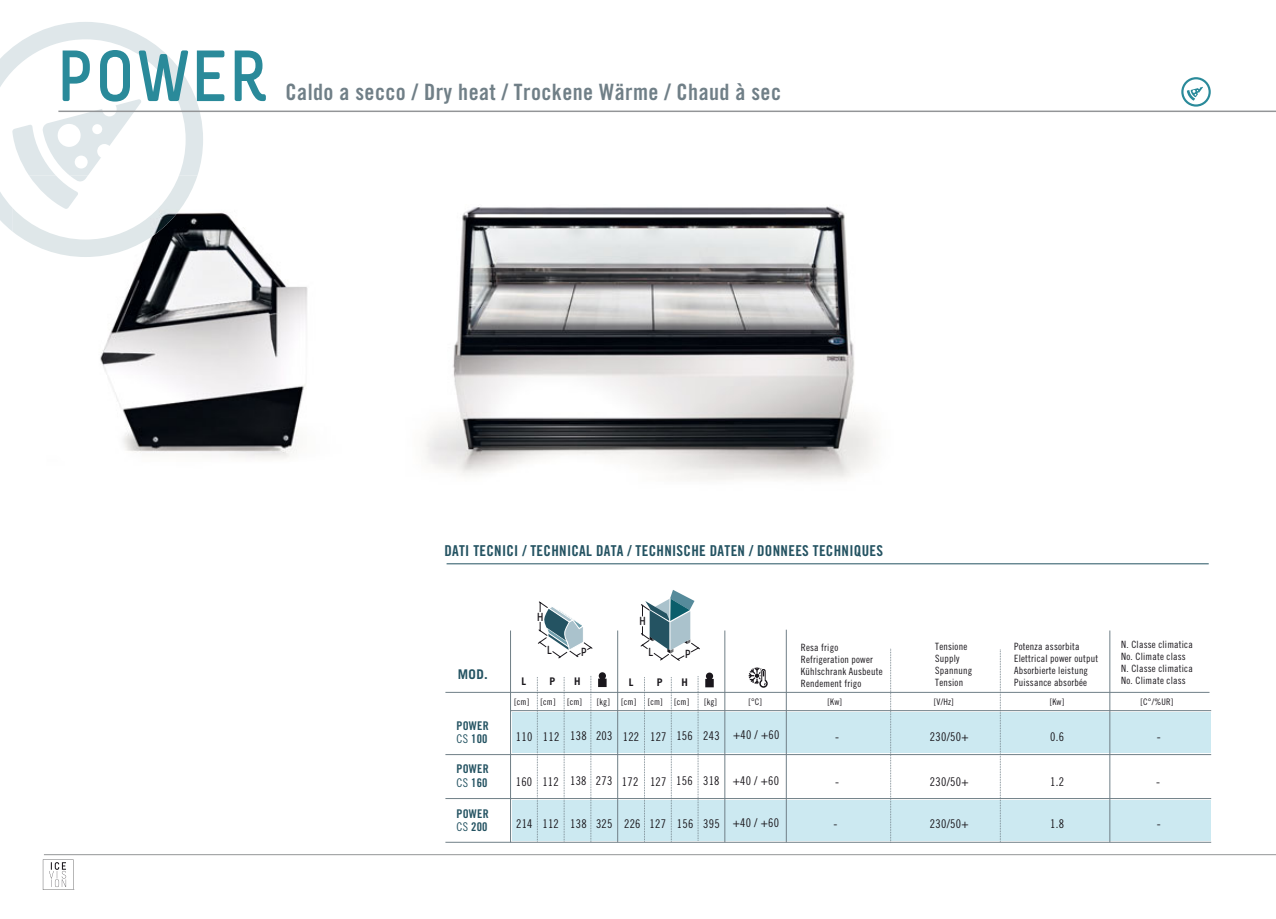
<style>
.page{position:relative;width:1276px;height:919px;background:#fff}
.page>*{position:absolute;margin:0;border:0;box-sizing:border-box;transform-origin:0 0}
.t1{font:700 72.15px "Melbourne";color:#2a8a9a}
.t2{font:22.5px "Trade Gothic Bold Cond Twenty";letter-spacing:.02em;color:#707f87}
.t3{font:15px "Trade Gothic Bold Cond Twenty";letter-spacing:.02em;color:#245362}
.t4{font:700 13.35px "Trade Gothic";color:#245362}
.t5{font:12px "Trade Gothic Cond Eighteen";letter-spacing:.02em;color:#1a171c}
.t6{font:12px/13.5px "Trade Gothic Bold Cond Twenty";letter-spacing:.02em;color:#245362}
.t7{font:700 11.7px "Melbourne";color:#1a171c}
.t8{font:700 10.5px "Trade Gothic";color:#1a171c}
.t9{font:10.05px/12px "Trade Gothic Cond Eighteen";letter-spacing:.02em;color:#1a171c}
.t10{font:9px "Trade Gothic Cond Eighteen";letter-spacing:.02em;color:#1a171c}
.s1{font-family:"Trade Gothic Cond Eighteen"}
</style>
<div class="page">
<img style="left:100px;top:212px;width:208px;height:247px">
<img style="left:425px;top:206px;width:450px;height:274px">
<img style="left:13px;top:232px;width:184px;height:25px">
<svg style="left:0;top:22px;width:203px;height:210px"></svg>
<img style="left:70px;top:175px;width:18px;height:6px">
<hr style="left:44px;top:854px;width:1232px;height:1px;background:#939597">
<svg style="left:43px;top:859px;width:30px;height:30px"></svg>
<hr style="left:58px;top:110px;width:1218px;height:2px;background:#939597">
<svg style="left:1181px;top:77px;width:29px;height:30px"></svg>
<hr style="left:446px;top:563px;width:762px;height:1px;background:#245362">
<div style="left:512px;top:800px;width:699px;height:40px;background:#cce9f1"></div>
<div style="left:512px;top:712px;width:699px;height:41px;background:#cce9f1"></div>
<svg style="left:590px;top:676px;width:1px;height:165px"></svg>
<hr style="left:445px;top:692px;width:764px;height:1px;background:#707f87">
<hr style="left:445px;top:754px;width:766px;height:1px;background:#707f87">
<hr style="left:445px;top:798px;width:766px;height:1px;background:#707f87">
<hr style="left:445px;top:841px;width:766px;height:1px;background:#707f87">
<hr style="left:510px;top:630px;width:1px;height:212px;background:#707f87">
<svg style="left:537px;top:677px;width:1px;height:165px"></svg>
<svg style="left:564px;top:677px;width:1px;height:165px"></svg>
<hr style="left:617px;top:630px;width:1px;height:212px;background:#707f87">
<svg style="left:598px;top:672px;width:8px;height:15px"></svg>
<svg style="left:697px;top:676px;width:1px;height:165px"></svg>
<svg style="left:644px;top:677px;width:1px;height:165px"></svg>
<svg style="left:671px;top:677px;width:1px;height:165px"></svg>
<hr style="left:724px;top:630px;width:1px;height:212px;background:#707f87">
<hr style="left:786px;top:629px;width:1px;height:213px;background:#707f87">
<svg style="left:890px;top:649px;width:1px;height:193px"></svg>
<svg style="left:705px;top:672px;width:9px;height:15px"></svg>
<svg style="left:748px;top:667px;width:20px;height:20px"></svg>
<svg style="left:1000px;top:650px;width:1px;height:191px"></svg>
<hr style="left:1109px;top:630px;width:1px;height:212px;background:#707f87">
<hr style="left:510px;top:710px;width:701px;height:1px;background:#707f87">
<svg style="left:640px;top:590px;width:60px;height:71px"></svg>
<svg style="left:538px;top:601px;width:54px;height:57px"></svg>
<h1 class="t1" style="left:56px;top:38px;width:214px">POWER</h1>
<h2 class="t2" style="left:286px;top:84px;width:497px">Caldo a secco / Dry heat / Trockene Wärme / Chaud à sec</h2>
<h3 class="t3" style="left:444px;top:545px;width:440px">DATI TECNICI / TECHNICAL DATA / TECHNISCHE DATEN / DONNEES TECHNIQUES</h3>
<h3 class="t4" style="left:458px;top:669px;width:31px">MOD.</h3>
<p class="t6" style="left:456px;top:720px;width:34px">POWER<br><span class="s1">CS</span> 100</p>
<p class="t6" style="left:456px;top:763px;width:34px">POWER<br><span class="s1">CS</span> 160</p>
<p class="t6" style="left:456px;top:808px;width:34px">POWER<br><span class="s1">CS</span> 200</p>
<p class="t7" style="left:537px;top:610px;width:8px">H</p>
<p class="t7" style="left:639px;top:615px;width:8px">H</p>
<p class="t7" style="left:547px;top:643px;width:7px">L</p>
<p class="t7" style="left:581px;top:645px;width:8px">P</p>
<p class="t8" style="left:521px;top:677px;width:6px">L</p>
<p class="t8" style="left:549px;top:677px;width:7px">P</p>
<p class="t8" style="left:574px;top:677px;width:8px">H</p>
<p class="t10" style="left:514px;top:698px;width:17px">[cm]</p>
<p class="t10" style="left:540px;top:698px;width:17px">[cm]</p>
<p class="t10" style="left:567px;top:698px;width:17px">[cm]</p>
<p class="t10" style="left:597px;top:698px;width:15px">[kg]</p>
<p class="t9" style="left:801px;top:642px;width:83px">Resa frigo<br>Refrigeration power<br>Kühlschrank Ausbeute<br>Rendement frigo</p>
<p class="t9" style="left:1121px;top:640px;width:73px">N. Classe climatica<br>No. Climate class<br>N. Classe climatica<br>No. Climate class</p>
<p class="t9" style="left:935px;top:642px;width:39px">Tensione<br>Supply<br>Spannung<br>Tension</p>
<p class="t9" style="left:1014px;top:642px;width:86px">Potenza assorbita<br>Elettrical power output<br>Absorbierte leistung<br>Puissance absorbée</p>
<p class="t7" style="left:648px;top:645px;width:7px">L</p>
<p class="t7" style="left:684px;top:648px;width:8px">P</p>
<p class="t8" style="left:629px;top:678px;width:6px">L</p>
<p class="t8" style="left:656px;top:678px;width:7px">P</p>
<p class="t8" style="left:681px;top:678px;width:8px">H</p>
<p class="t10" style="left:621px;top:698px;width:17px">[cm]</p>
<p class="t10" style="left:648px;top:698px;width:17px">[cm]</p>
<p class="t10" style="left:674px;top:698px;width:17px">[cm]</p>
<p class="t10" style="left:704px;top:698px;width:15px">[kg]</p>
<p class="t10" style="left:748px;top:698px;width:15px">[°C]</p>
<p class="t10" style="left:827px;top:698px;width:16px">[Kw]</p>
<p class="t10" style="left:1049px;top:698px;width:16px">[Kw]</p>
<p class="t10" style="left:934px;top:698px;width:21px">[V/Hz]</p>
<p class="t10" style="left:1140px;top:698px;width:34px">[C°/%UR]</p>
<p class="t5" style="left:596px;top:731px;width:18px">203</p>
<p class="t5" style="left:703px;top:730px;width:78px">243 +40 / +60</p>
<p class="t5" style="left:733px;top:776px;width:48px">+40 / +60</p>
<p class="t5" style="left:733px;top:818px;width:48px">+40 / +60</p>
<p class="t5" style="left:516px;top:732px;width:72px">110 112 138</p>
<p class="t5" style="left:623px;top:732px;width:72px">122 127 156</p>
<p class="t5" style="left:570px;top:776px;width:18px">138</p>
<p class="t5" style="left:570px;top:819px;width:18px">138</p>
<p class="t5" style="left:516px;top:777px;width:45px">160 112</p>
<p class="t5" style="left:596px;top:776px;width:18px">273</p>
<p class="t5" style="left:703px;top:776px;width:18px">318</p>
<p class="t5" style="left:622px;top:777px;width:72px">172 127 156</p>
<p class="t5" style="left:516px;top:819px;width:44px">214 112</p>
<p class="t5" style="left:596px;top:819px;width:18px">325</p>
<p class="t5" style="left:703px;top:819px;width:18px">395</p>
<p class="t5" style="left:624px;top:819px;width:71px">226 127 156</p>
<p class="t5" style="left:835px;top:732px;width:5px">-</p>
<p class="t5" style="left:930px;top:732px;width:40px">230/50+</p>
<p class="t5" style="left:1156px;top:732px;width:5px">-</p>
<p class="t5" style="left:1050px;top:732px;width:15px">0.6</p>
<p class="t5" style="left:835px;top:777px;width:5px">-</p>
<p class="t5" style="left:930px;top:777px;width:40px">230/50+</p>
<p class="t5" style="left:1156px;top:777px;width:5px">-</p>
<p class="t5" style="left:1050px;top:777px;width:15px">1.2</p>
<p class="t5" style="left:1050px;top:819px;width:15px">1.8</p>
<p class="t5" style="left:833px;top:819px;width:5px">-</p>
<p class="t5" style="left:930px;top:819px;width:40px">230/50+</p>
<p class="t5" style="left:1156px;top:819px;width:5px">-</p>
</div>
